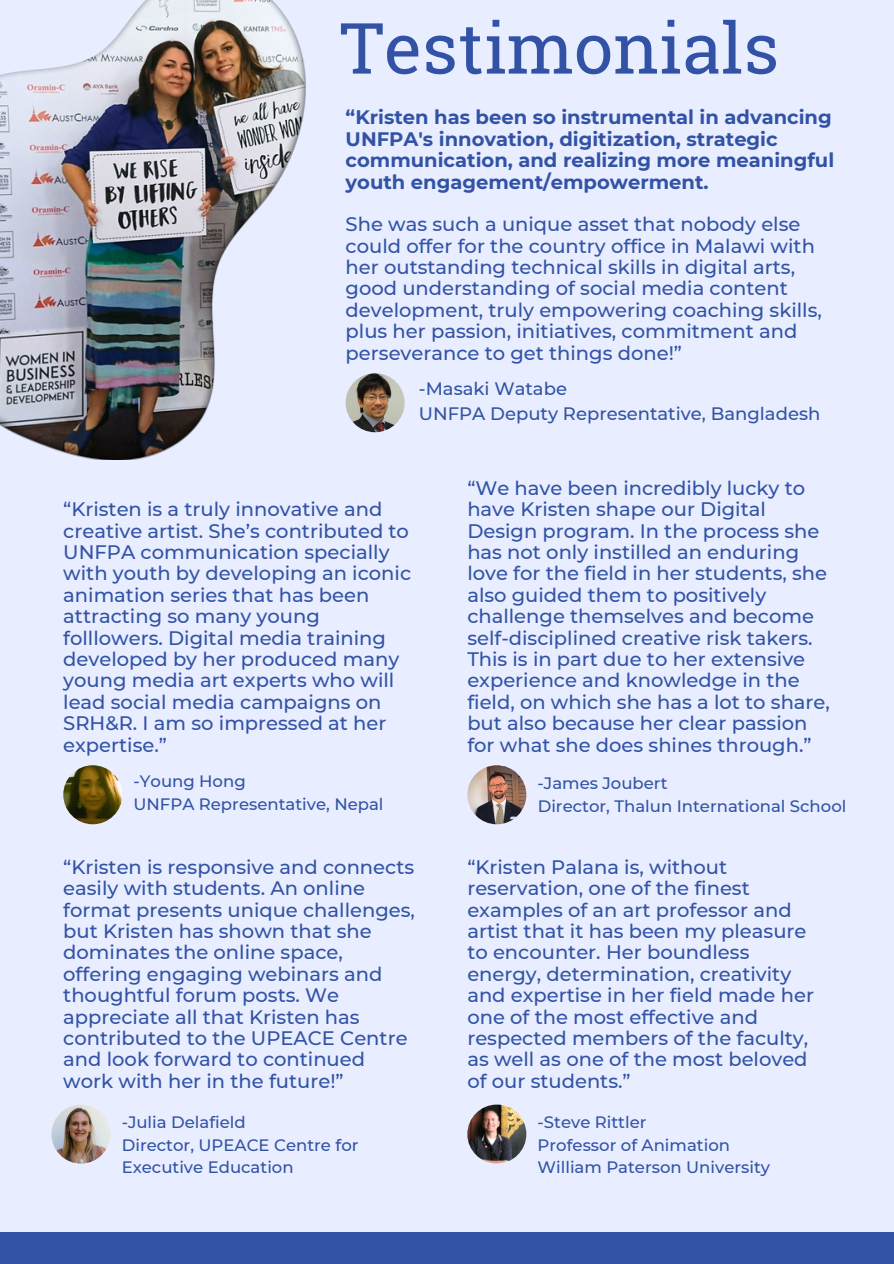
<style>
.page{position:relative;width:894px;height:1264px;background:#fff}
.page>*{position:absolute;margin:0;border:0;box-sizing:border-box;transform-origin:0 0}
.t1{font:70.65px "Roboto Slab";color:#3253a5}
.t2{font:500 19.5px/21.3px "Montserrat";color:#3253a5}
.t3{font:700 19.5px/21.3px "Montserrat";color:#3253a5}
.t4{font:500 18px/24.8px "Montserrat";color:#3253a5}
.t5{font:500 16.5px "Montserrat";color:#3253a5}
</style>
<div class="page">
<div style="left:0;top:0;width:893px;height:1263px;background:#e8edff"></div>
<img style="left:0;top:0;width:305px;height:460px">
<div style="left:0;top:1231px;width:893px;height:32px;background:#3253a5"></div>
<img style="left:345px;top:373px;width:59px;height:59px;border-radius:50%">
<img style="left:63px;top:765px;width:59px;height:59px;border-radius:50%">
<img style="left:467px;top:765px;width:59px;height:59px;border-radius:50%">
<img style="left:51px;top:1104px;width:59px;height:59px;border-radius:50%">
<img style="left:467px;top:1104px;width:59px;height:59px;border-radius:50%">
<p class="t1" style="left:339px;top:0;width:441px">Testimonials</p>
<h2 class="t3" style="left:345px;top:107px;width:490px">“Kristen has been so instrumental in advancing UNFPA's innovation, digitization, strategic communication, and realizing more meaningful youth engagement/empowerment.</h2>
<p class="t2" style="left:345px;top:214px;width:477px">She was such a unique asset that nobody else could offer for the country office in Malawi with her outstanding technical skills in digital arts, good understanding of social media content development, truly empowering coaching skills, plus her passion, initiatives, commitment and perseverance to get things done!”</p>
<p class="t4" style="left:418px;top:376px;width:403px">-Masaki Watabe<br>UNFPA Deputy Representative, Bangladesh</p>
<h2 class="t2" style="left:63px;top:498px;width:349px">“Kristen is a truly innovative and creative artist. She’s contributed to<br>UNFPA communication specially with youth by developing an iconic animation series that has been attracting so many young folllowers. Digital media training developed by her produced many young media art experts who will lead social media campaigns on<br>SRH&amp;R. I am so impressed at her expertise.”</h2>
<p class="t5" style="left:133px;top:771px;width:114px">-Young Hong</p>
<h2 class="t5" style="left:133px;top:793px;width:251px">UNFPA Representative, Nepal</h2>
<p class="t2" style="left:467px;top:477px;width:364px">“We have been incredibly lucky to have Kristen shape our Digital Design program. In the process she has not only instilled an enduring love for the field in her students, she also guided them to positively challenge themselves and become self-disciplined creative risk takers.<br>This is in part due to her extensive experience and knowledge in the field, on which she has a lot to share, but also because her clear passion for what she does shines through.”</p>
<p class="t5" style="left:537px;top:773px;width:131px">-James Joubert</p>
<p class="t5" style="left:537px;top:795px;width:310px">Director, Thalun International School</p>
<h1 class="t2" style="left:63px;top:856px;width:353px">“Kristen is responsive and connects easily with students. An online format presents unique challenges, but Kristen has shown that she dominates the online space, offering engaging webinars and thoughtful forum posts. We appreciate all that Kristen has contributed to the UPEACE Centre and look forward to continued work with her in the future!”</h1>
<h2 class="t2" style="left:467px;top:856px;width:348px">“Kristen Palana is, without reservation, one of the finest examples of an art professor and artist that it has been my pleasure to encounter. Her boundless energy, determination, creativity and expertise in her field made her one of the most effective and respected members of the faculty, as well as one of the most beloved of our students.”</h2>
<p class="t5" style="left:122px;top:1112px;width:125px">-Julia Delafield</p>
<p class="t5" style="left:122px;top:1134px;width:238px">Director, UPEACE Centre for</p>
<p class="t5" style="left:122px;top:1157px;width:173px">Executive Education</p>
<h2 class="t5" style="left:537px;top:1112px;width:110px">-Steve Rittler</h2>
<p class="t5" style="left:537px;top:1134px;width:194px">Professor of Animation</p>
<p class="t5" style="left:537px;top:1157px;width:234px">William Paterson University</p>
</div>
